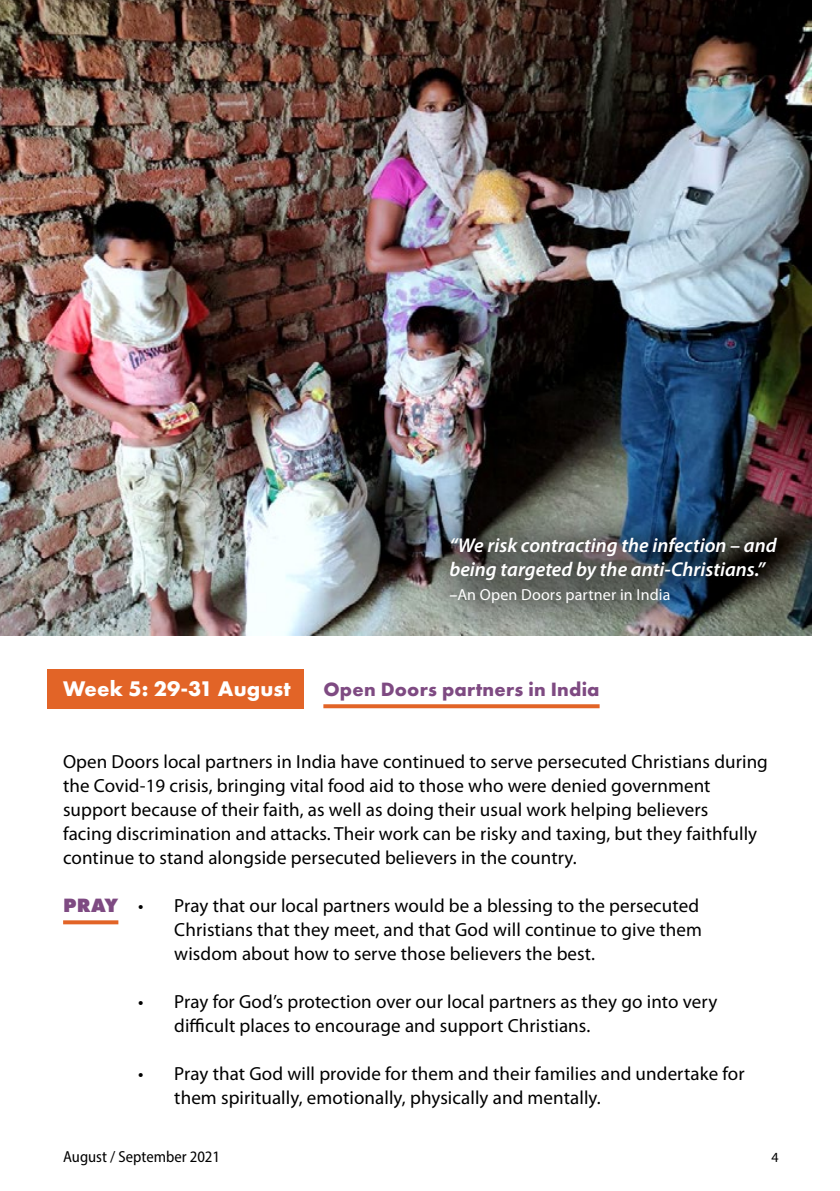
<style>
.page{position:relative;width:840px;height:1191px;background:#fff}
.page>*{position:absolute;margin:0;border:0;box-sizing:border-box;transform-origin:0 0}
.t1{font:700 22px "Futura PT";letter-spacing:.005em;color:#fff}
.t2{font:italic 600 20px/24px "Myriad Pro";color:#fff}
.t3{font:700 20px "Futura PT";letter-spacing:.01em;color:#7e4a82}
.t4{font:800 20px "Futura PT";color:#7e4a82}
.t5{font:19px/24px "Myriad Pro";letter-spacing:.005em;color:#000}
.t6{font:16px "Myriad Pro";letter-spacing:.01em;color:#fff}
.t7{font:semi-condensed 16px "Myriad Pro";color:#000}
.t8{font:14px "Myriad Pro";color:#000}
.s1{font-weight:600;font-style:italic}
.s2{font-family:"Myriad Pro";font-weight:400;font-size:19px;color:#000}
</style>
<div class="page">
<img style="left:0;top:0;width:811px;height:635px">
<div style="left:47px;top:669px;width:256px;height:39px;background:#e26427"></div>
<svg style="left:323px;top:704px;width:276px;height:4px"></svg>
<svg style="left:63px;top:920px;width:55px;height:4px"></svg>
<div style="left:419px;top:506px;width:388px;height:126px;background:#000;opacity:.75"></div>
<p class="t2" style="left:449px;top:533px;width:328px">“We risk contracting the infection – and being targeted by the anti-Christians.”</p>
<p class="t6" style="left:449px;top:585px;width:222px"><span class="s1">–</span>An Open Doors partner in India</p>
<p class="t1" style="left:63px;top:674px;width:229px">Week 5: 29-31 August</p>
<p class="t3" style="left:323px;top:676px;width:277px">Open Doors partners in India</p>
<p class="t5" style="left:63px;top:749px;width:706px">Open Doors local partners in India have continued to serve persecuted Christians during the Covid-19 crisis, bringing vital food aid to those who were denied government support because of their faith, as well as doing their usual work helping believers<br>facing discrimination and attacks. Their work can be risky and taxing, but they faithfully continue to stand alongside persecuted believers in the country.</p>
<p class="t4" style="left:63px;top:893px;width:82px">PRAY <span class="s2">•</span></p>
<p class="t5" style="left:174px;top:893px;width:529px">Pray that our local partners would be a blessing to the persecuted<br>Christians that they meet, and that God will continue to give them wisdom about how to serve those believers the best.</p>
<p class="t5" style="left:174px;top:989px;width:544px;text-indent:-36px">• Pray for God’s protection over our local partners as they go into very difficult places to encourage and support Christians.</p>
<p class="t5" style="left:174px;top:1061px;width:571px;text-indent:-36px">• Pray that God will provide for them and their families and undertake for them spiritually, emotionally, physically and mentally.</p>
<p class="t7" style="left:63px;top:1147px;width:158px">August / September 2021</p>
<p class="t8" style="left:771px;top:1148px;width:9px">4</p>
</div>
